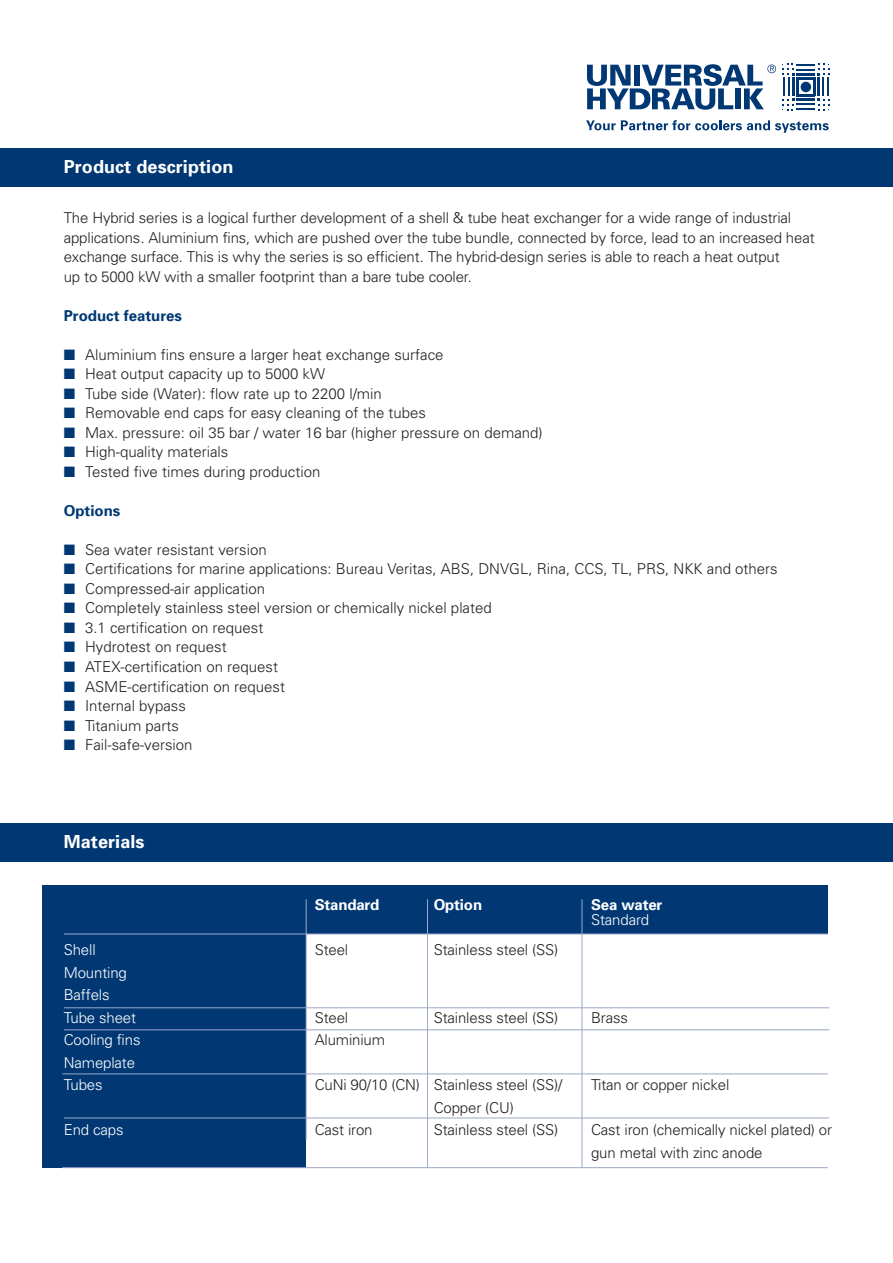
<style>
.page{position:relative;width:893px;height:1263px;background:#fff}
.page>*{position:absolute;margin:0;border:0;box-sizing:border-box;transform-origin:0 0}
.t1{font:700 18px "Univers";letter-spacing:.005em;color:#fff}
.t2{font:300 15px/19.5px "Univers";color:#231f20}
.t3{font:300 15px/22.5px "Univers";letter-spacing:-.01em;color:#fff}
.t4{font:700 15px "Univers";letter-spacing:-.01em;color:#fff}
.t5{font:700 15px "Univers";color:#013874}
.s1{color:#013874}
</style>
<div class="page">
<div style="left:43px;top:932px;width:263px;height:236px;background:#013874"></div>
<div style="left:43px;top:885px;width:785px;height:49px;background:#013874"></div>
<svg style="left:782px;top:64px;width:47px;height:46px"></svg>
<svg style="left:587px;top:64px;width:189px;height:46px"></svg>
<svg style="left:586px;top:120px;width:243px;height:13px"></svg>
<hr style="left:582px;top:899px;width:1px;height:269px;background:#9ba7c9">
<div style="left:0;top:149px;width:893px;height:38px;background:#013874"></div>
<hr style="left:64px;top:934px;width:764px;height:1px;background:#9ba7c9">
<hr style="left:64px;top:1007px;width:765px;height:1px;background:#9ba7c9">
<hr style="left:62px;top:1073px;width:766px;height:1px;background:#9ba7c9">
<hr style="left:64px;top:1029px;width:765px;height:1px;background:#9ba7c9">
<hr style="left:62px;top:1167px;width:766px;height:1px;background:#9ba7c9">
<hr style="left:64px;top:1117px;width:765px;height:1px;background:#9ba7c9">
<hr style="left:306px;top:899px;width:1px;height:241px;background:#9ba7c9">
<hr style="left:427px;top:899px;width:1px;height:269px;background:#9eaaca">
<div style="left:0;top:824px;width:893px;height:38px;background:#013874"></div>
<p class="t1" style="left:64px;top:160px;width:171px">Product description</p>
<p class="t2" style="left:64px;top:210px;width:752px">The Hybrid series is a logical further development of a shell &amp; tube heat exchanger for a wide range of industrial applications. Aluminium fins, which are pushed over the tube bundle, connected by force, lead to an increased heat exchange surface. This is why the series is so efficient. The hybrid-design series is able to reach a heat output<br>up to 5000 kW with a smaller footprint than a bare tube cooler.</p>
<p class="t5" style="left:64px;top:310px;width:120px">Product features</p>
<p class="t2" style="left:64px;top:346px;width:381px"><span class="s1">■</span> Aluminium fins ensure a larger heat exchange surface</p>
<p class="t2" style="left:64px;top:366px;width:263px"><span class="s1">■</span> Heat output capacity up to 5000 kW</p>
<p class="t2" style="left:64px;top:385px;width:320px"><span class="s1">■</span> Tube side (Water): flow rate up to 2200 l/min</p>
<p class="t2" style="left:64px;top:405px;width:364px"><span class="s1">■</span> Removable end caps for easy cleaning of the tubes</p>
<p class="t2" style="left:64px;top:424px;width:480px"><span class="s1">■</span> Max. pressure: oil 35 bar / water 16 bar (higher pressure on demand)</p>
<p class="t2" style="left:64px;top:444px;width:166px"><span class="s1">■</span> High-quality materials</p>
<p class="t2" style="left:64px;top:463px;width:258px"><span class="s1">■</span> Tested five times during production</p>
<p class="t5" style="left:64px;top:505px;width:58px">Options</p>
<p class="t2" style="left:64px;top:541px;width:204px"><span class="s1">■</span> Sea water resistant version</p>
<p class="t2" style="left:64px;top:561px;width:715px"><span class="s1">■</span> Certifications for marine applications: Bureau Veritas, ABS, DNVGL, Rina, CCS, TL, PRS, NKK and others</p>
<p class="t2" style="left:64px;top:580px;width:203px"><span class="s1">■</span> Compressed-air application</p>
<p class="t2" style="left:64px;top:600px;width:430px"><span class="s1">■</span> Completely stainless steel version or chemically nickel plated</p>
<p class="t2" style="left:64px;top:619px;width:201px"><span class="s1">■</span> 3.1 certification on request</p>
<p class="t2" style="left:64px;top:639px;width:164px"><span class="s1">■</span> Hydrotest on request</p>
<p class="t2" style="left:64px;top:658px;width:216px"><span class="s1">■</span> ATEX-certification on request</p>
<p class="t2" style="left:64px;top:678px;width:223px"><span class="s1">■</span> ASME-certification on request</p>
<p class="t2" style="left:64px;top:697px;width:124px"><span class="s1">■</span> Internal bypass</p>
<p class="t2" style="left:64px;top:717px;width:117px"><span class="s1">■</span> Titanium parts</p>
<p class="t2" style="left:64px;top:736px;width:130px"><span class="s1">■</span> Fail-safe-version</p>
<p class="t1" style="left:64px;top:835px;width:82px">Materials</p>
<p class="t4" style="left:315px;top:899px;width:66px">Standard</p>
<p class="t4" style="left:434px;top:899px;width:50px">Option</p>
<p class="t4" style="left:591px;top:899px;width:73px">Sea water</p>
<p class="t3" style="left:591px;top:910px;width:60px">Standard</p>
<p class="t3" style="left:64px;top:940px;width:33px">Shell</p>
<p class="t2" style="left:315px;top:941px;width:35px">Steel</p>
<p class="t2" style="left:434px;top:941px;width:126px">Stainless steel (SS)</p>
<p class="t3" style="left:64px;top:962px;width:74px">Mounting<br>Baffels<br>Tube sheet</p>
<p class="t2" style="left:315px;top:1009px;width:35px">Steel</p>
<p class="t2" style="left:434px;top:1009px;width:126px">Stainless steel (SS)</p>
<p class="t2" style="left:591px;top:1009px;width:38px">Brass</p>
<p class="t3" style="left:64px;top:1030px;width:78px">Cooling fins</p>
<p class="t2" style="left:315px;top:1031px;width:72px">Aluminium</p>
<p class="t3" style="left:64px;top:1052px;width:73px">Nameplate<br>Tubes</p>
<p class="t2" style="left:315px;top:1076px;width:249px">CuNi 90/10 (CN) Stainless steel (SS)/</p>
<p class="t2" style="left:591px;top:1076px;width:140px">Titan or copper nickel</p>
<p class="t2" style="left:434px;top:1099px;width:82px">Copper (CU)</p>
<p class="t3" style="left:64px;top:1120px;width:61px">End caps</p>
<p class="t2" style="left:315px;top:1121px;width:59px">Cast iron</p>
<p class="t2" style="left:434px;top:1121px;width:126px">Stainless steel (SS)</p>
<p class="t2" style="left:591px;top:1120px;width:243px;line-height:22.5px">Cast iron (chemically nickel plated) or gun metal with zinc anode</p>
</div>
